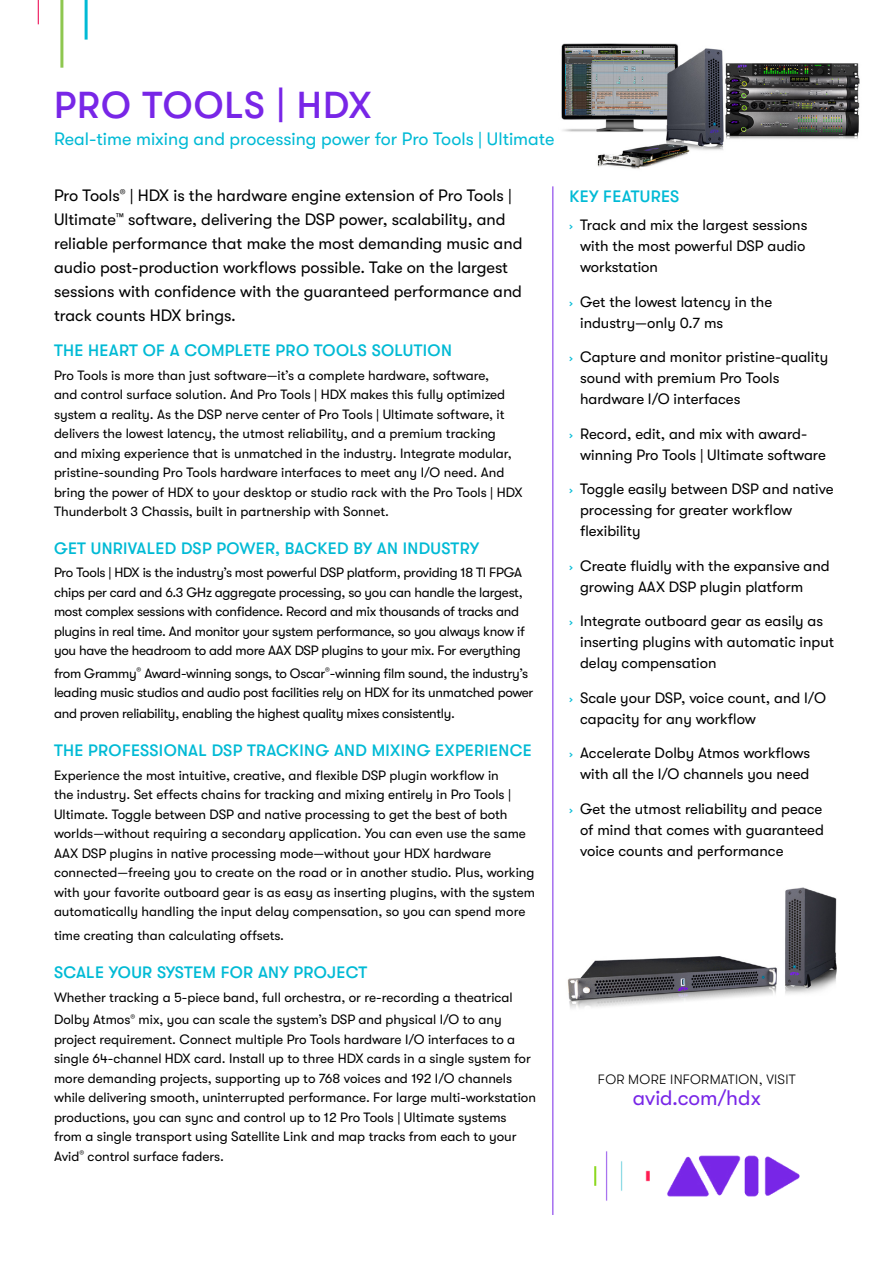
<style>
.page{position:relative;width:893px;height:1263px;background:#fff}
.page>*{position:absolute;margin:0;border:0;box-sizing:border-box;transform-origin:0 0}
.t1{font:500 37.5px "GT Walsheim Avid";letter-spacing:.03em;color:#7826e7}
.t2{font:21px "GT Walsheim Avid";color:#7826e7}
.t3{font:18px "GT Walsheim Avid";color:#00bad5}
.t4{font:16.5px/24px "GT Walsheim Avid";color:#000}
.t5{font:500 16.5px "GT Walsheim Avid";letter-spacing:.02em;color:#00bad5}
.t6{font:15px/21px "GT Walsheim Avid";color:#000}
.t7{font:13.5px/19.5px "GT Walsheim Avid";color:#000}
.t8{font:13.5px/19.5px "GT Walsheim Avid";letter-spacing:-.02em;color:#000}
.t9{font:300 13.5px "GT Walsheim Avid";letter-spacing:.02em;color:#000}
.s1{font-weight:500;font-size:12px;color:#00bad5}
</style>
<div class="page">
<img style="left:553px;top:43px;width:307px;height:146px">
<img style="left:567px;top:887px;width:270px;height:122px">
<hr style="left:552px;top:186px;width:1px;height:1029px;background:#7826e7">
<hr style="left:60px;top:0;width:3px;height:68px;background:#8ec750">
<hr style="left:85px;top:0;width:3px;height:40px;background:#00bad5">
<svg style="left:38px;top:0;width:1px;height:24px"></svg>
<img style="left:594px;top:1151px;width:206px;height:50px">
<p class="t1" style="left:54px;top:84px;width:319px">PRO TOOLS | HDX</p>
<p class="t3" style="left:54px;top:128px;width:502px">Real-time mixing and processing power for Pro Tools | Ultimate</p>
<p class="t4" style="left:54px;top:184px;width:470px">Pro Tools<sup>®</sup> | HDX is the hardware engine extension of Pro Tools | Ultimate<sup>™</sup> software, delivering the DSP power, scalability, and reliable performance that make the most demanding music and audio post-production workflows possible. Take on the largest sessions with confidence with the guaranteed performance and track counts HDX brings.</p>
<p class="t5" style="left:54px;top:341px;width:399px">THE HEART OF A COMPLETE PRO TOOLS SOLUTION</p>
<p class="t7" style="left:54px;top:365px;width:470px">Pro Tools is more than just software—it’s a complete hardware, software,<br>and control surface solution. And Pro Tools | HDX makes this fully optimized system a reality. As the DSP nerve center of Pro Tools | Ultimate software, it delivers the lowest latency, the utmost reliability, and a premium tracking and mixing experience that is unmatched in the industry. Integrate modular, pristine-sounding Pro Tools hardware interfaces to meet any I/O need. And bring the power of HDX to your desktop or studio rack with the Pro Tools | HDX Thunderbolt 3 Chassis, built in partnership with Sonnet.</p>
<p class="t5" style="left:54px;top:539px;width:426px">GET UNRIVALED DSP POWER, BACKED BY AN INDUSTRY</p>
<p class="t8" style="left:54px;top:563px;width:472px">Pro Tools | HDX is the industry’s most powerful DSP platform, providing 18 TI FPGA chips per card and 6.3 GHz aggregate processing, so you can handle the largest, most complex sessions with confidence. Record and mix thousands of tracks and plugins in real time. And monitor your system performance, so you always know if you have the headroom to add more AAX DSP plugins to your mix. For everything</p>
<p class="t8" style="left:54px;top:664px;width:481px">from Grammy<sup>®</sup> Award-winning songs, to Oscar<sup>®</sup>-winning film sound, the industry’s leading music studios and audio post facilities rely on HDX for its unmatched power</p>
<p class="t8" style="left:54px;top:704px;width:403px">and proven reliability, enabling the highest quality mixes consistently.</p>
<p class="t5" style="left:54px;top:741px;width:479px">THE PROFESSIONAL DSP TRACKING AND MIXING EXPERIENCE</p>
<p class="t7" style="left:54px;top:765px;width:483px">Experience the most intuitive, creative, and flexible DSP plugin workflow in<br>the industry. Set effects chains for tracking and mixing entirely in Pro Tools | Ultimate. Toggle between DSP and native processing to get the best of both worlds—without requiring a secondary application. You can even use the same AAX DSP plugins in native processing mode—without your HDX hardware connected—freeing you to create on the road or in another studio. Plus, working with your favorite outboard gear is as easy as inserting plugins, with the system automatically handling the input delay compensation, so you can spend more</p>
<p class="t7" style="left:54px;top:926px;width:232px">time creating than calculating offsets.</p>
<p class="t5" style="left:54px;top:963px;width:315px">SCALE YOUR SYSTEM FOR ANY PROJECT</p>
<p class="t7" style="left:54px;top:986px;width:460px;line-height:22.5px">Whether tracking a 5-piece band, full orchestra, or re-recording a theatrical<br>Dolby Atmos<sup>®</sup> mix, you can scale the system’s DSP and physical I/O to any</p>
<p class="t7" style="left:54px;top:1029px;width:483px">project requirement. Connect multiple Pro Tools hardware I/O interfaces to a single 64-channel HDX card. Install up to three HDX cards in a single system for more demanding projects, supporting up to 768 voices and 192 I/O channels while delivering smooth, uninterrupted performance. For large multi-workstation productions, you can sync and control up to 12 Pro Tools | Ultimate systems from a single transport using Satellite Link and map tracks from each to your Avid<sup>®</sup> control surface faders.</p>
<p class="t5" style="left:570px;top:187px;width:111px">KEY FEATURES</p>
<p class="t6" style="left:580px;top:215px;width:229px;text-indent:-10px"><span class="s1">›</span> Track and mix the largest sessions with the most powerful DSP audio workstation</p>
<p class="t6" style="left:580px;top:291px;width:194px;text-indent:-10px"><span class="s1">›</span> Get the lowest latency in the industry—only 0.7 ms</p>
<p class="t6" style="left:580px;top:347px;width:250px;text-indent:-10px"><span class="s1">›</span> Capture and monitor pristine-quality sound with premium Pro Tools hardware I/O interfaces</p>
<p class="t6" style="left:580px;top:423px;width:247px;text-indent:-10px"><span class="s1">›</span> Record, edit, and mix with award&shy;winning Pro Tools | Ultimate software</p>
<p class="t6" style="left:580px;top:479px;width:255px;text-indent:-10px"><span class="s1">›</span> Toggle easily between DSP and native processing for greater workflow flexibility</p>
<p class="t6" style="left:580px;top:555px;width:251px;text-indent:-10px"><span class="s1">›</span> Create fluidly with the expansive and growing AAX DSP plugin platform</p>
<p class="t6" style="left:580px;top:611px;width:256px;text-indent:-10px"><span class="s1">›</span> Integrate outboard gear as easily as inserting plugins with automatic input delay compensation</p>
<p class="t6" style="left:580px;top:687px;width:247px;text-indent:-10px"><span class="s1">›</span> Scale your DSP, voice count, and I/O capacity for any workflow</p>
<p class="t6" style="left:570px;top:743px;width:242px;text-align:right"><span class="s1">›</span> Accelerate Dolby Atmos workflows with all the I/O channels you need</p>
<p class="t6" style="left:580px;top:798px;width:245px;text-align:justify;text-indent:-10px"><span class="s1">›</span> Get the utmost reliability and peace of mind that comes with guaranteed voice counts and performance</p>
<p class="t9" style="left:598px;top:1071px;width:199px">FOR MORE INFORMATION, VISIT</p>
<p class="t2" style="left:633px;top:1086px;width:129px">avid.com/hdx</p>
</div>
